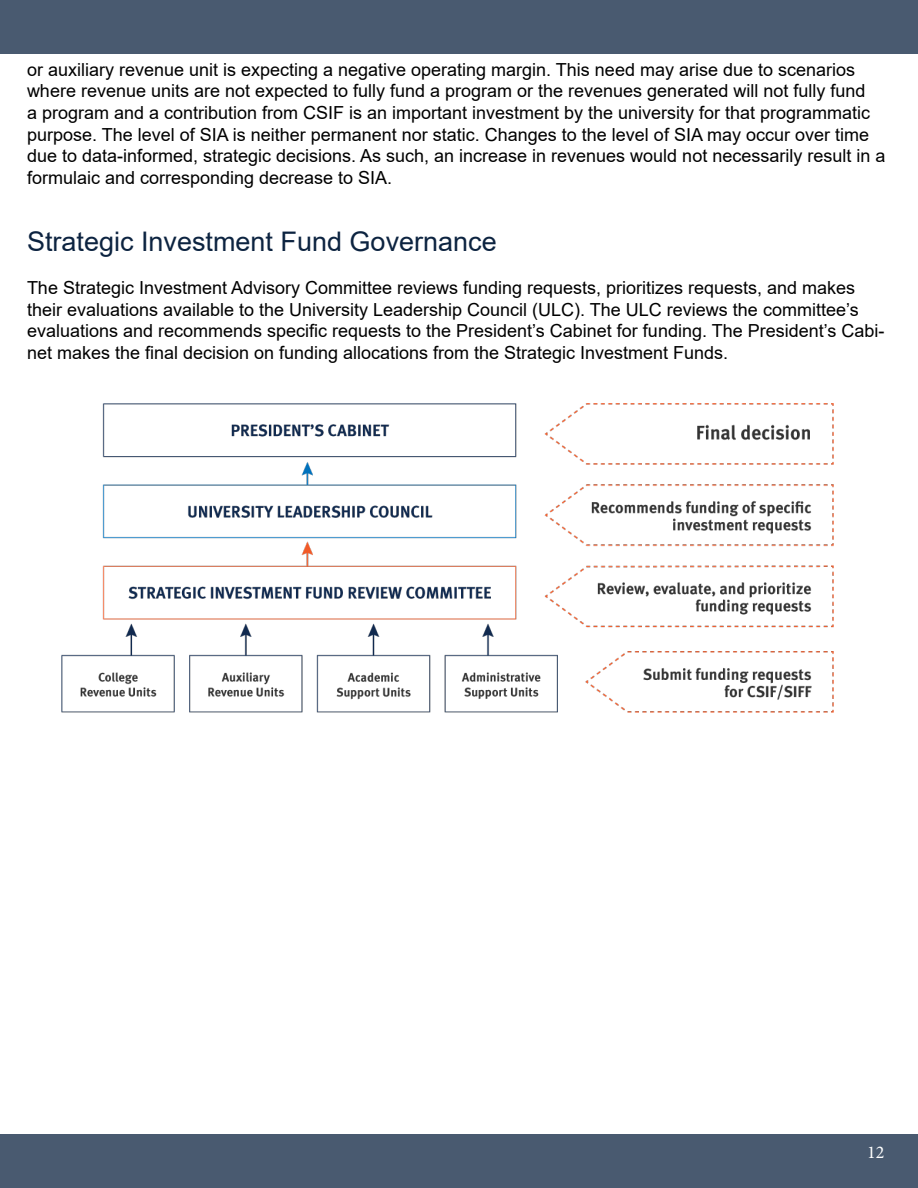
<style>
.page{position:relative;width:918px;height:1188px;background:#fff}
.page>*{position:absolute;margin:0;border:0;box-sizing:border-box;transform-origin:0 0}
.t1{font:27px "Arial";color:#0c2340}
.t2{font:18px/21.6px "Arial";color:#000}
.t3{font:18px "Minion Pro";color:#fff}
</style>
<div class="page">
<div style="left:0;top:1134px;width:918px;height:54px;background:#495a70"></div>
<div style="left:0;top:0;width:918px;height:54px;background:#495a70"></div>
<img style="left:61px;top:404px;width:773px;height:309px">
<p class="t2" style="left:27px;top:59px;width:860px">or auxiliary revenue unit is expecting a negative operating margin. This need may arise due to scenarios where revenue units are not expected to fully fund a program or the revenues generated will not fully fund<br>a program and a contribution from CSIF is an important investment by the university for that programmatic purpose. The level of SIA is neither permanent nor static. Changes to the level of SIA may occur over time due to data-informed, strategic decisions. As such, an increase in revenues would not necessarily result in a formulaic and corresponding decrease to SIA.</p>
<h1 class="t1" style="left:27px;top:223px;width:471px">Strategic Investment Fund Governance</h1>
<p class="t2" style="left:27px;top:277px;width:859px">The Strategic Investment Advisory Committee reviews funding requests, prioritizes requests, and makes their evaluations available to the University Leadership Council (ULC). The ULC reviews the committee’s evaluations and recommends specific requests to the President’s Cabinet for funding. The President’s Cabi&shy;net makes the final decision on funding allocations from the Strategic Investment Funds.</p>
<p class="t3" style="left:867px;top:1140px;width:19px">12</p>
</div>
